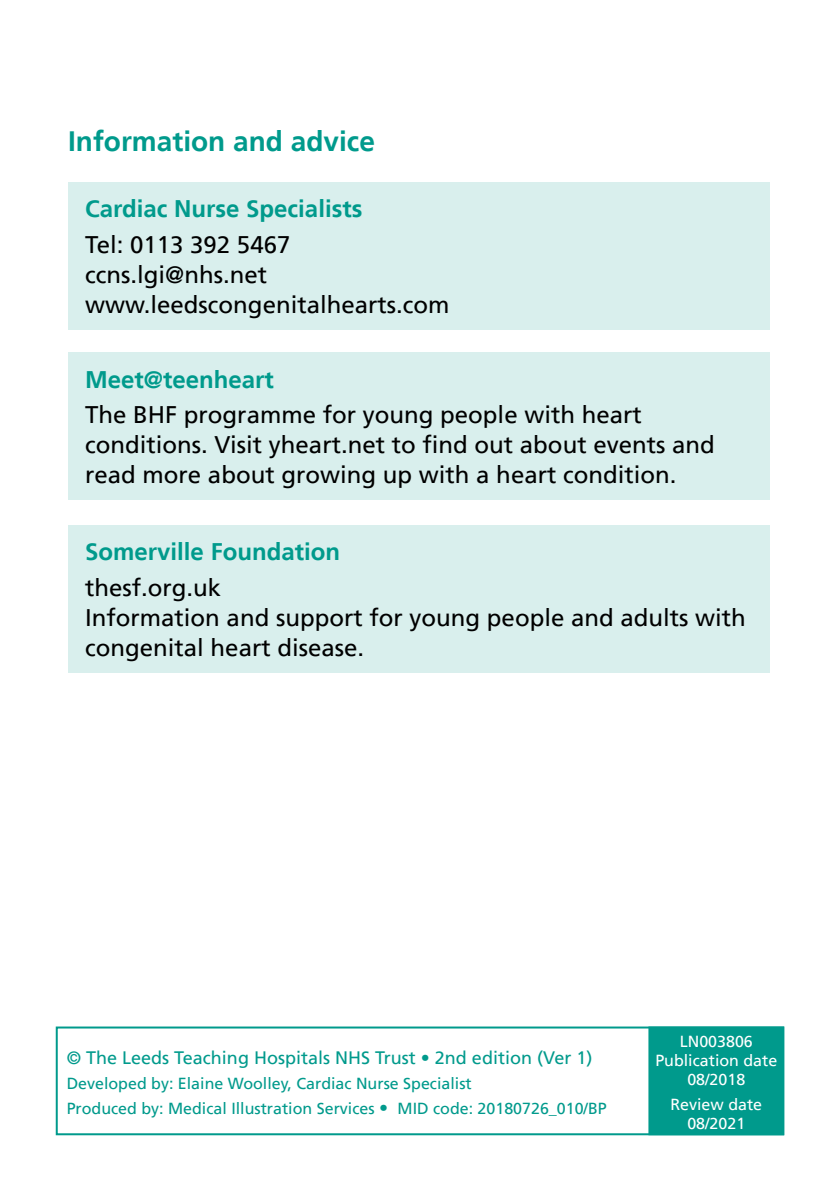
<style>
.page{position:relative;width:840px;height:1191px;background:#fff}
.page>*{position:absolute;margin:0;border:0;box-sizing:border-box;transform-origin:0 0}
.Main_Headings{font:700 28px "Frutiger LT";color:#009a8c}
.Body_Text{font:24px/30px "Frutiger LT";color:#000}
.Sub_Heading{font:700 24px "Frutiger LT";color:#009a8c}
.t1{font:18px "Frutiger LT";color:#009a8c}
.t2{font:16px/24.4px "Frutiger LT";color:#009a8c}
.t3{font:16px/19.2px "Frutiger LT";color:#fff;text-align:center}
.s1{font-size:18px}
</style>
<div class="page">
<div style="left:56px;top:1026px;width:727px;height:109px;border:2px solid #009a8c"></div>
<div style="left:648px;top:1026px;width:135px;height:109px;background:#009a8c;border:2px solid #009a8c"></div>
<div style="left:68px;top:182px;width:701px;height:148px;background:#d9efed"></div>
<div style="left:68px;top:352px;width:701px;height:148px;background:#d9efed"></div>
<div style="left:68px;top:525px;width:701px;height:148px;background:#d9efed"></div>
<p class="Main_Headings" style="left:68px;top:125px;width:308px">Information and advice</p>
<p class="Sub_Heading" style="left:85px;top:195px;width:278px">Cardiac Nurse Specialists</p>
<p class="Body_Text" style="left:85px;top:230px;width:207px">Tel: 0113 392 5467</p>
<p class="Body_Text" style="left:85px;top:260px;width:183px">ccns.lgi@nhs.net</p>
<p class="Body_Text" style="left:85px;top:290px;width:366px">www.leedscongenitalhearts.com</p>
<p class="Sub_Heading" style="left:85px;top:365px;width:190px">Meet@teenheart</p>
<p class="Body_Text" style="left:85px;top:400px;width:631px">The BHF programme for young people with heart conditions. Visit yheart.net to find out about events and read more about growing up with a heart condition.</p>
<p class="Sub_Heading" style="left:85px;top:538px;width:256px">Somerville Foundation</p>
<p class="Body_Text" style="left:85px;top:573px;width:662px">thesf.org.uk<br>Information and support for young people and adults with congenital heart disease.</p>
<p class="t1" style="left:67px;top:1047px;width:527px">© The Leeds Teaching Hospitals NHS Trust • 2nd edition (Ver 1)</p>
<p class="t2" style="left:67px;top:1071px;width:541px">Developed by: Elaine Woolley, Cardiac Nurse Specialist<br>Produced by: Medical Illustration Services <span class="s1">•</span> MID code: 20180726_010/BP</p>
<p class="t3" style="left:655px;top:1031px;width:123px">LN003806<br>Publication date<br>08/2018</p>
<p class="t3" style="left:670px;top:1095px;width:93px">Review date<br>08/2021</p>
</div>
